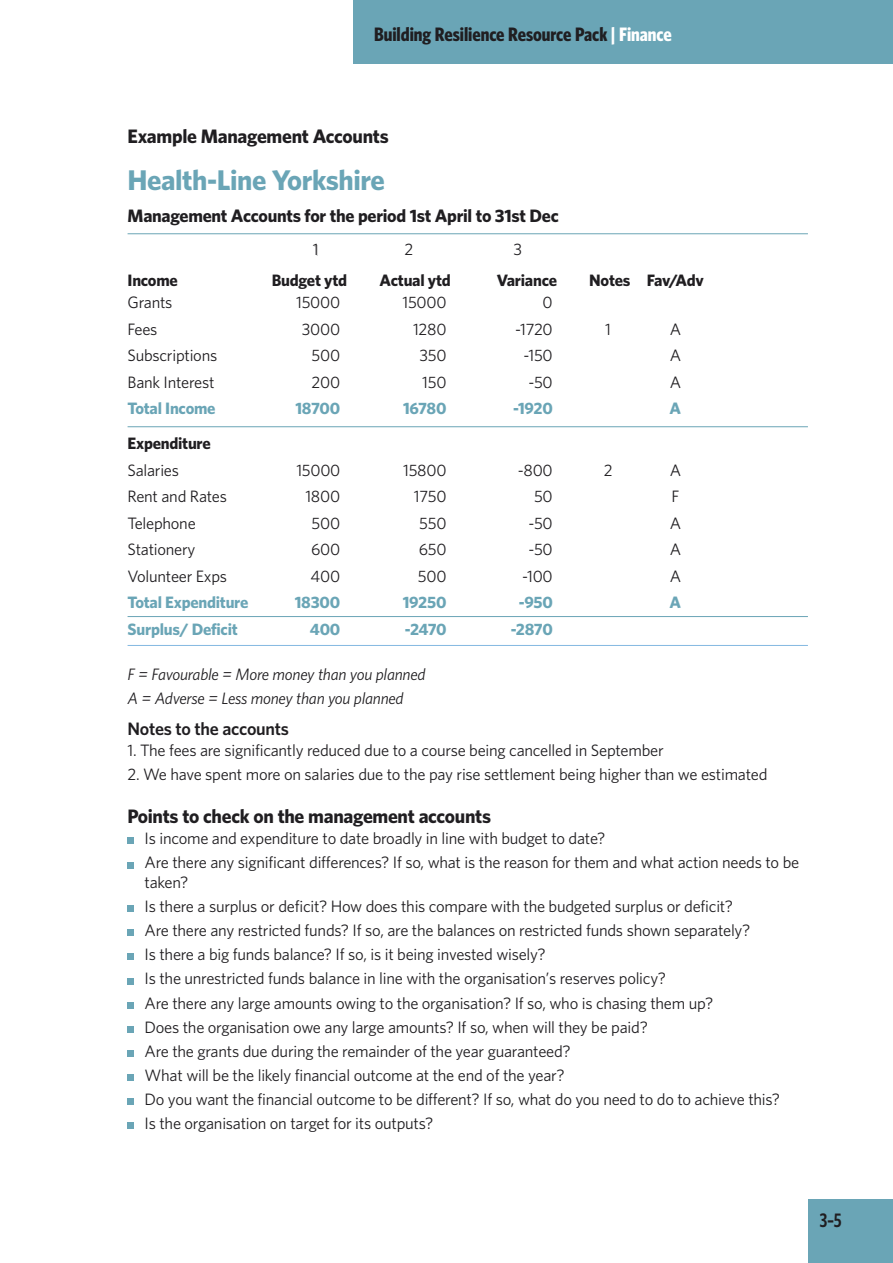
<style>
.page{position:relative;width:893px;height:1263px;background:#fff}
.page>*{position:absolute;margin:0;border:0;box-sizing:border-box;transform-origin:0 0}
.t1{font:700 28.5px "Whitney HTF";letter-spacing:-.015em;color:#6aa5b6}
.t2{font:700 19.5px "Whitney HTF";letter-spacing:-.015em;color:#201e21}
.t3{font:700 condensed 19.5px "Whitney HTF";color:#201e21}
.t4{font:600 condensed 19.5px "Whitney HTF";color:#201e21;scale:.92 1}
.t5{font:700 18px "Whitney HTF";letter-spacing:-.015em;color:#201e21}
.t6{font:600 18px "Whitney HTF";letter-spacing:-.015em;color:#201e21}
.t7{font:16.5px/24px "Whitney HTF";letter-spacing:-.015em;color:#201e21}
.t8{font:700 16.5px "Whitney HTF";letter-spacing:-.015em;color:#6aa5b6}
.t9{font:italic 16.5px/24px "Whitney HTF";letter-spacing:-.015em;color:#201e21}
.t10{font:700 16.5px "Whitney HTF";letter-spacing:-.015em;color:#201e21}
.s1{color:#fff}
</style>
<div class="page">
<div style="left:808px;top:1199px;width:85px;height:64px;background:#6aa5b6"></div>
<div style="left:353px;top:0;width:540px;height:64px;background:#6aa5b6"></div>
<hr style="left:128px;top:233px;width:680px;height:1px;background:#6aa5b6">
<hr style="left:128px;top:426px;width:680px;height:1px;background:#6aa5b6">
<hr style="left:128px;top:616px;width:680px;height:1px;background:#6aa5b6">
<hr style="left:128px;top:645px;width:680px;height:1px;background:#83b8e1">
<div style="left:128px;top:837px;width:6px;height:7px;background:#6aa5b6"></div>
<svg style="left:128px;top:862px;width:6px;height:6px"></svg>
<div style="left:128px;top:905px;width:6px;height:7px;background:#6aa5b6"></div>
<div style="left:128px;top:929px;width:6px;height:7px;background:#6aa5b6"></div>
<div style="left:128px;top:953px;width:6px;height:7px;background:#6aa5b6"></div>
<svg style="left:128px;top:978px;width:6px;height:6px"></svg>
<svg style="left:128px;top:1002px;width:6px;height:6px"></svg>
<svg style="left:128px;top:1026px;width:6px;height:6px"></svg>
<svg style="left:128px;top:1050px;width:6px;height:6px"></svg>
<div style="left:128px;top:1074px;width:6px;height:7px;background:#6aa5b6"></div>
<div style="left:128px;top:1098px;width:6px;height:7px;background:#6aa5b6"></div>
<div style="left:128px;top:1122px;width:6px;height:7px;background:#6aa5b6"></div>
<p class="t3" style="left:374px;top:23px;width:299px">Building Resilience Resource Pack <span class="s1">| Finance</span></p>
<p class="t2" style="left:128px;top:125px;width:263px">Example Management Accounts</p>
<h1 class="t1" style="left:128px;top:164px;width:259px">Health-Line Yorkshire</h1>
<p class="t5" style="left:128px;top:205px;width:433px">Management Accounts for the period 1st April to 31st Dec</p>
<p class="t7" style="left:313px;top:237px;width:7px">1</p>
<p class="t7" style="left:405px;top:237px;width:10px">2</p>
<p class="t7" style="left:514px;top:237px;width:10px">3</p>
<p class="t10" style="left:128px;top:271px;width:52px">Income</p>
<p class="t10" style="left:272px;top:271px;width:77px">Budget ytd</p>
<p class="t10" style="left:379px;top:271px;width:73px">Actual ytd</p>
<p class="t10" style="left:497px;top:271px;width:62px">Variance</p>
<p class="t10" style="left:589px;top:271px;width:116px">Notes Fav/Adv</p>
<p class="t7" style="left:128px;top:290px;width:46px">Grants</p>
<p class="t7" style="left:296px;top:290px;width:46px">15000</p>
<p class="t7" style="left:402px;top:290px;width:46px">15000</p>
<p class="t7" style="left:543px;top:290px;width:12px">0</p>
<p class="t7" style="left:128px;top:317px;width:31px">Fees</p>
<p class="t7" style="left:302px;top:317px;width:40px">3000</p>
<p class="t7" style="left:413px;top:317px;width:35px">1280</p>
<p class="t7" style="left:515px;top:317px;width:39px">-1720</p>
<p class="t7" style="left:605px;top:317px;width:7px">1</p>
<p class="t7" style="left:670px;top:317px;width:13px">A</p>
<p class="t7" style="left:128px;top:343px;width:91px">Subscriptions</p>
<p class="t7" style="left:312px;top:343px;width:30px">500</p>
<p class="t7" style="left:419px;top:343px;width:29px">350</p>
<p class="t7" style="left:523px;top:343px;width:31px">-150</p>
<p class="t7" style="left:670px;top:343px;width:13px">A</p>
<p class="t7" style="left:128px;top:370px;width:88px">Bank Interest</p>
<p class="t7" style="left:312px;top:370px;width:30px">200</p>
<p class="t7" style="left:422px;top:370px;width:26px">150</p>
<p class="t7" style="left:528px;top:370px;width:26px">-50</p>
<p class="t7" style="left:670px;top:370px;width:13px">A</p>
<p class="t8" style="left:128px;top:399px;width:89px">Total Income</p>
<p class="t8" style="left:295px;top:399px;width:46px">18700</p>
<p class="t8" style="left:403px;top:399px;width:45px">16780</p>
<p class="t8" style="left:513px;top:399px;width:41px">-1920</p>
<p class="t8" style="left:670px;top:399px;width:13px">A</p>
<p class="t10" style="left:128px;top:434px;width:85px">Expenditure</p>
<p class="t7" style="left:128px;top:458px;width:53px">Salaries</p>
<p class="t7" style="left:296px;top:458px;width:46px">15000</p>
<p class="t7" style="left:403px;top:458px;width:45px">15800</p>
<p class="t7" style="left:518px;top:458px;width:36px">-800</p>
<p class="t7" style="left:604px;top:458px;width:10px">2</p>
<p class="t7" style="left:670px;top:458px;width:13px">A</p>
<p class="t7" style="left:128px;top:484px;width:101px">Rent and Rates</p>
<p class="t7" style="left:305px;top:484px;width:36px">1800</p>
<p class="t7" style="left:414px;top:484px;width:34px">1750</p>
<p class="t7" style="left:534px;top:484px;width:20px">50</p>
<p class="t7" style="left:671px;top:484px;width:9px">F</p>
<p class="t7" style="left:128px;top:511px;width:70px">Telephone</p>
<p class="t7" style="left:312px;top:511px;width:30px">500</p>
<p class="t7" style="left:419px;top:511px;width:29px">550</p>
<p class="t7" style="left:528px;top:511px;width:26px">-50</p>
<p class="t7" style="left:670px;top:511px;width:13px">A</p>
<p class="t7" style="left:128px;top:537px;width:69px">Stationery</p>
<p class="t7" style="left:311px;top:537px;width:31px">600</p>
<p class="t7" style="left:419px;top:537px;width:29px">650</p>
<p class="t7" style="left:528px;top:537px;width:26px">-50</p>
<p class="t7" style="left:670px;top:537px;width:13px">A</p>
<p class="t7" style="left:128px;top:564px;width:101px">Volunteer Exps</p>
<p class="t7" style="left:311px;top:564px;width:31px">400</p>
<p class="t7" style="left:418px;top:564px;width:30px">500</p>
<p class="t7" style="left:522px;top:564px;width:32px">-100</p>
<p class="t7" style="left:670px;top:564px;width:13px">A</p>
<p class="t8" style="left:128px;top:593px;width:122px">Total Expenditure</p>
<p class="t8" style="left:295px;top:593px;width:47px">18300</p>
<p class="t8" style="left:403px;top:593px;width:45px">19250</p>
<p class="t8" style="left:519px;top:593px;width:36px">-950</p>
<p class="t8" style="left:670px;top:593px;width:13px">A</p>
<p class="t8" style="left:128px;top:619px;width:112px">Surplus/ Deficit</p>
<p class="t8" style="left:310px;top:619px;width:32px">400</p>
<p class="t8" style="left:405px;top:619px;width:43px">-2470</p>
<p class="t8" style="left:511px;top:619px;width:44px">-2870</p>
<p class="t9" style="left:128px;top:662px;width:299px">F = Favourable = More money than you planned<br>A = Adverse = Less money than you planned</p>
<p class="t6" style="left:128px;top:718px;width:163px">Notes to the accounts</p>
<p class="t7" style="left:128px;top:738px;width:538px">1. The fees are significantly reduced due to a course being cancelled in September</p>
<p class="t7" style="left:128px;top:762px;width:641px">2. We have spent more on salaries due to the pay rise settlement being higher than we estimated</p>
<p class="t2" style="left:128px;top:805px;width:365px">Points to check on the management accounts</p>
<p class="t7" style="left:145px;top:827px;width:656px">Is income and expenditure to date broadly in line with budget to date?<br>Are there any significant differences? If so, what is the reason for them and what action needs to be</p>
<p class="t7" style="left:145px;top:870px;width:637px">taken?<br>Is there a surplus or deficit? How does this compare with the budgeted surplus or deficit?<br>Are there any restricted funds? If so, are the balances on restricted funds shown separately?<br>Is there a big funds balance? If so, is it being invested wisely?<br>Is the unrestricted funds balance in line with the organisation’s reserves policy?<br>Are there any large amounts owing to the organisation? If so, who is chasing them up?<br>Does the organisation owe any large amounts? If so, when will they be paid?<br>Are the grants due during the remainder of the year guaranteed?<br>What will be the likely financial outcome at the end of the year?<br>Do you want the financial outcome to be different? If so, what do you need to do to achieve this?<br>Is the organisation on target for its outputs?</p>
<p class="t4" style="left:820px;top:1209px;width:25px">3–5</p>
</div>
